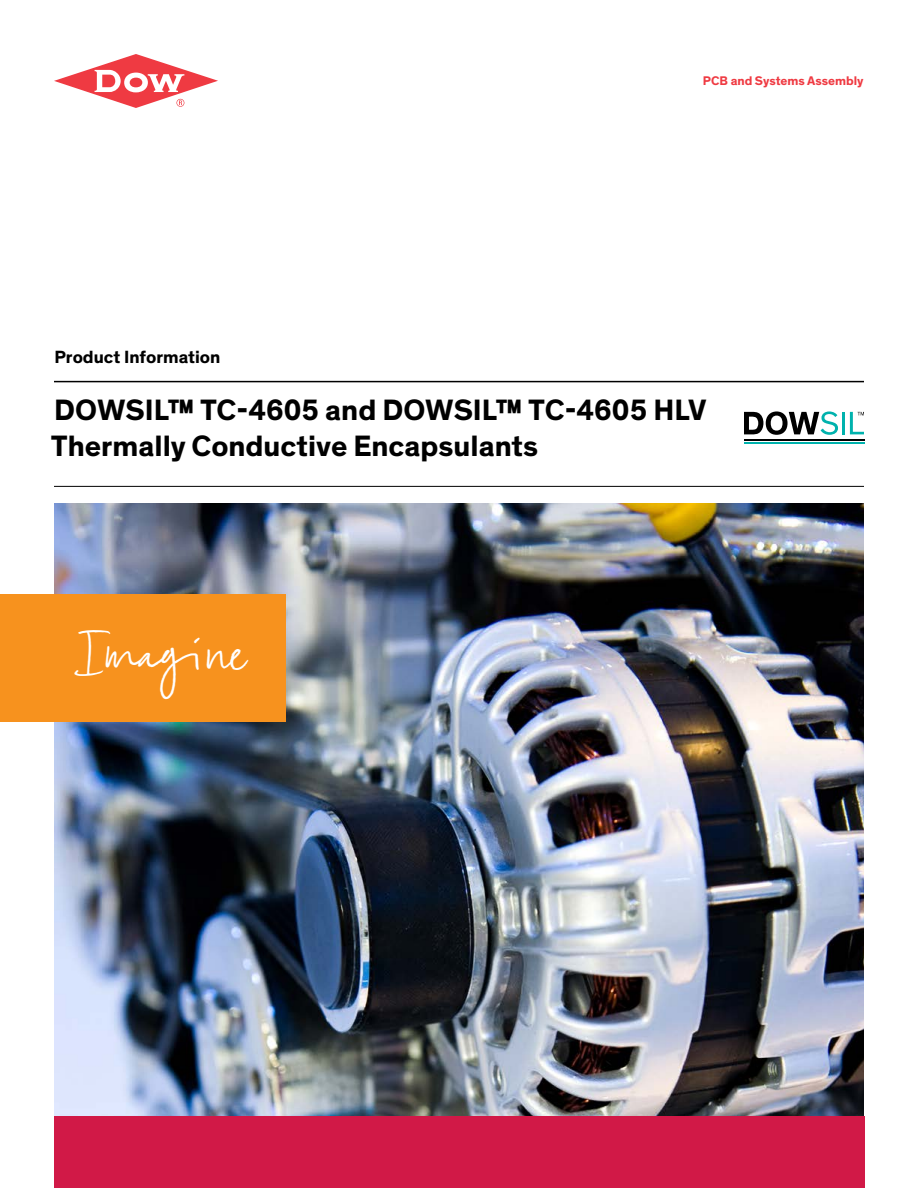
<style>
.page{position:relative;width:918px;height:1188px;background:#fff}
.page>*{position:absolute;margin:0;border:0;box-sizing:border-box;transform-origin:0 0}
.t1{font:37.5px "Dow Script";color:#fff}
.t2{font:700 30px/36px "Dow Corporate";color:#000}
.t3{font:700 18px "Dow Corporate";color:#000}
.t4{font:700 12.75px "Dow Corporate";color:#ef3a42}
</style>
<div class="page">
<div style="left:54px;top:1116px;width:810px;height:72px;background:#d11947"></div>
<svg style="left:54px;top:54px;width:164px;height:54px"></svg>
<svg style="left:744px;top:411px;width:94px;height:24px"></svg>
<hr style="left:842px;top:412px;width:3px;height:22px;background:#00b2ad">
<svg style="left:850px;top:412px;width:14px;height:22px"></svg>
<hr style="left:744px;top:439px;width:120px;height:2px;background:#000">
<hr style="left:744px;top:442px;width:120px;height:2px;background:#00b2ad">
<hr style="left:54px;top:486px;width:810px;height:1px;background:#000">
<hr style="left:54px;top:381px;width:810px;height:1px;background:#000">
<img style="left:54px;top:504px;width:810px;height:612px">
<div style="left:0;top:594px;width:285px;height:127px;background:#f7921e"></div>
<p class="t3" style="left:54px;top:346px;width:168px">Product Information</p>
<p class="t4" style="left:703px;top:73px;width:162px">PCB and Systems Assembly</p>
<p class="t2" style="left:51px;top:393px;width:657px">DOWSIL™ TC-4605 and DOWSIL™ TC-4605 HLV<br>Thermally Conductive Encapsulants</p>
<p class="t1" style="left:73px;top:634px;width:172px">Imagine</p>
</div>
